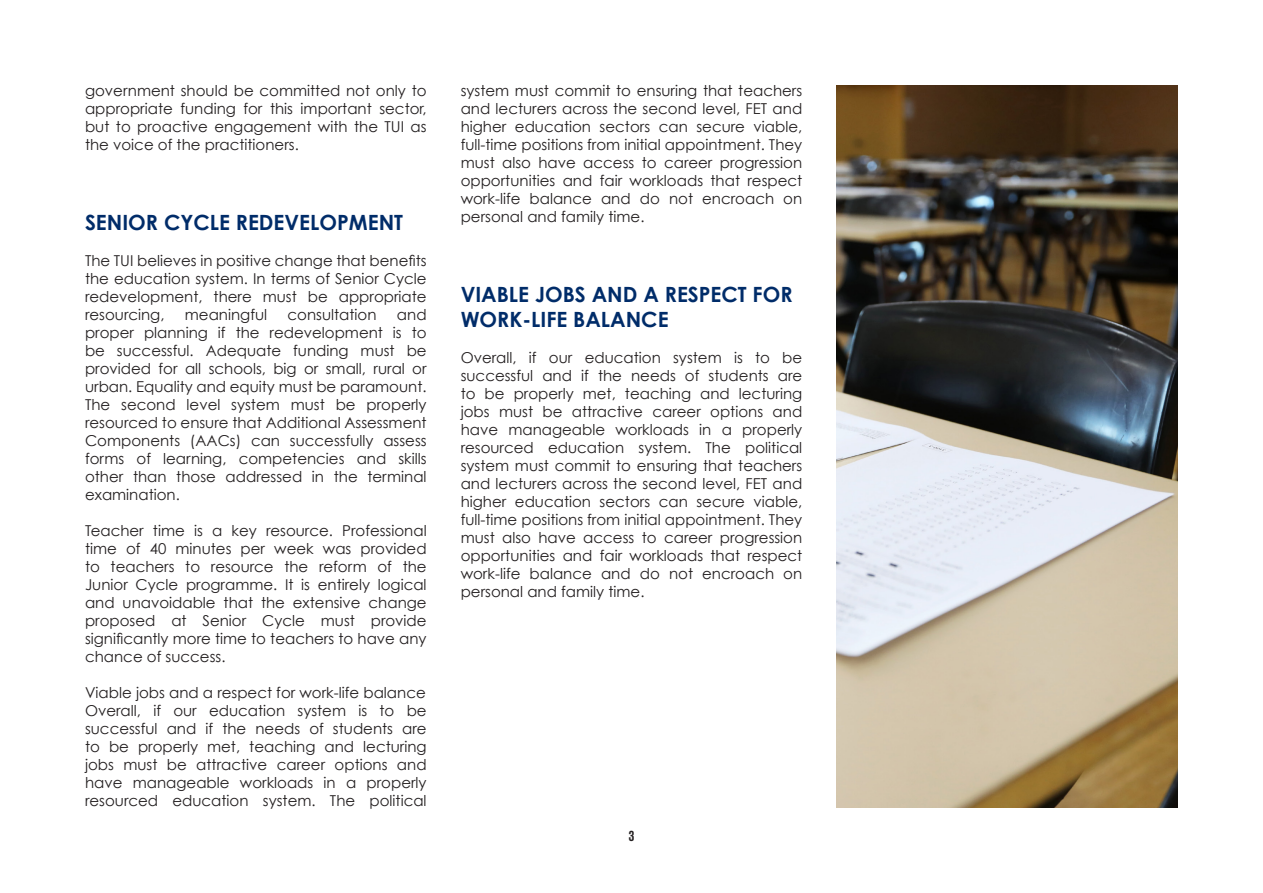
<style>
.page{position:relative;width:1263px;height:893px;background:#fff}
.page>*{position:absolute;margin:0;border:0;box-sizing:border-box;transform-origin:0 0}
.t1{font:700 21px/25.2px "Century Gothic";color:#002c69}
.t2{font:15px/18px "Century Gothic";color:#231f20;text-align:justify}
.t3{font:700 15px "Giorgio Sans";color:#231f20}
</style>
<div class="page">
<img style="left:836px;top:85px;width:342px;height:723px">
<p class="t2" style="left:85px;top:82px;width:343px">government should be committed not only to appropriate funding for this important sector, but to proactive engagement with the TUI as the voice of the practitioners.</p>
<p class="t1" style="left:85px;top:209px;width:319px">SENIOR CYCLE REDEVELOPMENT</p>
<p class="t2" style="left:85px;top:251px;width:343px">The TUI believes in positive change that benefits the education system. In terms of Senior Cycle redevelopment, there must be appropriate resourcing,</p>
<p class="t2" style="left:185px;top:305px;width:84px">meaningful</p>
<p class="t2" style="left:288px;top:305px;width:91px">consultation</p>
<p class="t2" style="left:85px;top:305px;width:343px;text-indent:312px">and proper planning if the redevelopment is to be successful. Adequate funding must be provided for all schools, big or small, rural or urban. Equality and equity must be paramount.<br>The second level system must be properly resourced to ensure that Additional Assessment Components (AACs) can successfully assess forms of learning, competencies and skills other than those addressed in the terminal examination.</p>
<p class="t2" style="left:85px;top:521px;width:343px">Teacher time is a key resource. Professional time of 40 minutes per week was provided to teachers to resource the reform of the Junior Cycle programme. It is entirely logical and unavoidable that the extensive change proposed at Senior Cycle must provide significantly more time to teachers to have any chance of success.</p>
<p class="t2" style="left:85px;top:683px;width:342px">Viable jobs and a respect for work-life balance</p>
<p class="t2" style="left:85px;top:701px;width:343px">Overall, if our education system is to be successful and if the needs of students are to be properly met, teaching and lecturing jobs must be attractive career options and have manageable workloads in a properly resourced education system. The political</p>
<p class="t2" style="left:461px;top:82px;width:343px">system must commit to ensuring that teachers and lecturers across the second level, FET and higher education sectors can secure viable, full-time positions from initial appointment. They must also have access to career progression opportunities and fair workloads that respect work-life balance and do not encroach on personal and family time.</p>
<p class="t1" style="left:461px;top:281px;width:333px">VIABLE JOBS AND A RESPECT FOR<br>WORK-LIFE BALANCE</p>
<p class="t2" style="left:461px;top:348px;width:343px">Overall, if our education system is to be successful and if the needs of students are to be properly met, teaching and lecturing jobs must be attractive career options and have manageable workloads in a properly resourced education system. The political system must commit to ensuring that teachers and lecturers across the second level, FET and higher education sectors can secure viable, full-time positions from initial appointment. They must also have access to career progression opportunities and fair workloads that respect work-life balance and do not encroach on personal and family time.</p>
<p class="t3" style="left:629px;top:828px;width:7px">3</p>
</div>
